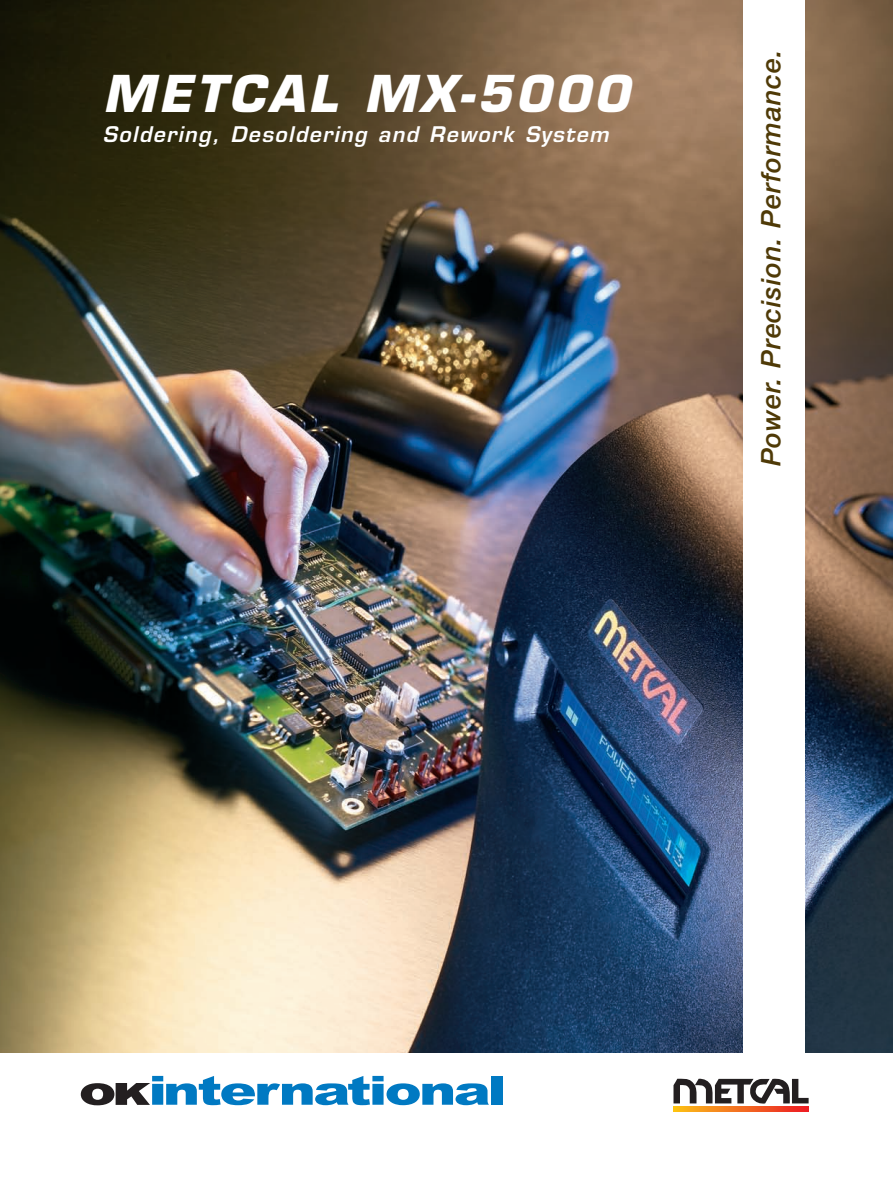
<style>
.page{position:relative;width:893px;height:1183px;background:#fff}
.page>*{position:absolute;margin:0;border:0;box-sizing:border-box;transform-origin:0 0}
.t1{font:italic 700 49.5px "Eurostile";color:#fff}
.t2{font:italic 500 27px "Helvetica Neue";letter-spacing:.03em;color:#4f3a07}
.t3{font:italic 600 21px "Eurostile";color:#fff}
</style>
<div class="page">
<img style="left:0;top:0;width:893px;height:1053px">
<div style="left:743px;top:0;width:61px;height:1182px;background:#fff"></div>
<svg style="left:673px;top:1078px;width:136px;height:25px"></svg>
<svg style="left:673px;top:1106px;width:136px;height:4px"></svg>
<svg style="left:81px;top:1075px;width:408px;height:29px"></svg>
<div style="left:492px;top:1075px;width:11px;height:29px;background:#0079c2"></div>
<h1 class="t1" style="left:103px;top:75px;width:538px">METCAL MX-5000</h1>
<p class="t3" style="left:103px;top:126px;width:512px">Soldering, Desoldering and Rework System</p>
<p class="t2" style="left:761px;top:466px;width:418px;rotate:-90deg">Power. Precision. Performance.</p>
</div>
